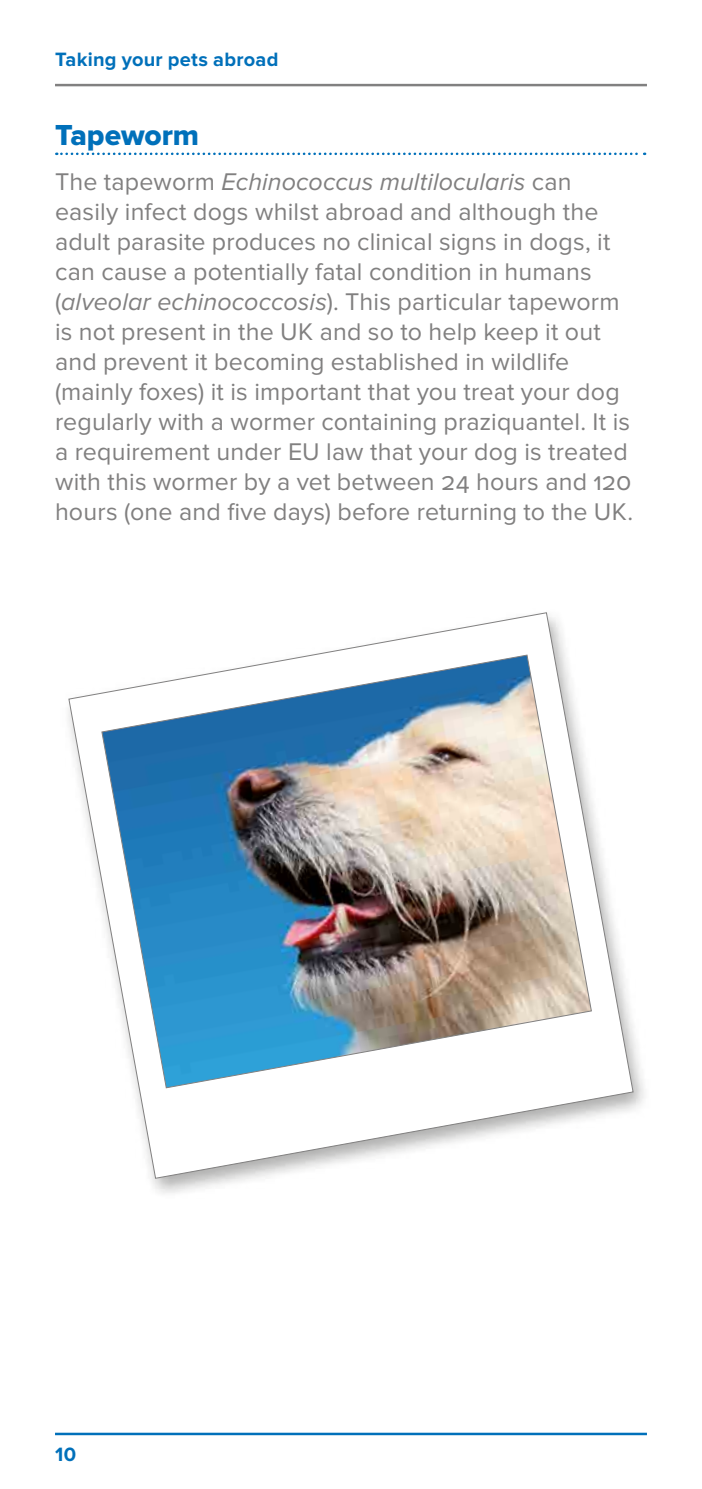
<style>
.page{position:relative;width:702px;height:1489px;background:#fff}
.page>*{position:absolute;margin:0;border:0;box-sizing:border-box;transform-origin:0 0}
.Heading_1{font:30px "Proxima Nova Extrabld";letter-spacing:-.005em;color:#0070ba}
.Body{font:25px/30px "Proxima Nova";letter-spacing:.005em;color:#818080}
.t1{font:700 20px "Proxima Nova";letter-spacing:.01em;color:#0070ba}
.s1{font-style:italic}
</style>
<div class="page">
<hr style="left:55px;top:84px;width:592px;height:2px;background:#818080">
<hr style="left:55px;top:1432px;width:592px;height:2px;background:#0070ba">
<svg style="left:56px;top:153px;width:589px;height:2px"></svg>
<svg style="left:68px;top:612px;width:565px;height:566px"></svg>
<img style="left:101px;top:654px;width:491px;height:434px">
<p class="t1" style="left:55px;top:50px;width:225px">Taking your pets abroad</p>
<p class="Heading_1" style="left:55px;top:121px;width:145px">Tapeworm</p>
<p class="Body" style="left:55px;top:168px;width:579px">The tapeworm <span class="s1">Echinococcus multilocularis</span> can easily infect dogs whilst abroad and although the adult parasite produces no clinical signs in dogs, it can cause a potentially fatal condition in humans (<span class="s1">alveolar echinococcosis</span>). This particular tapeworm is not present in the UK and so to help keep it out and prevent it becoming established in wildlife (mainly foxes) it is important that you treat your dog regularly with a wormer containing praziquantel. It is a requirement under EU law that your dog is treated with this wormer by a vet between 24 hours and 120 hours (one and five days) before returning to the UK.</p>
<p class="t1" style="left:55px;top:1445px;width:23px">10</p>
</div>
